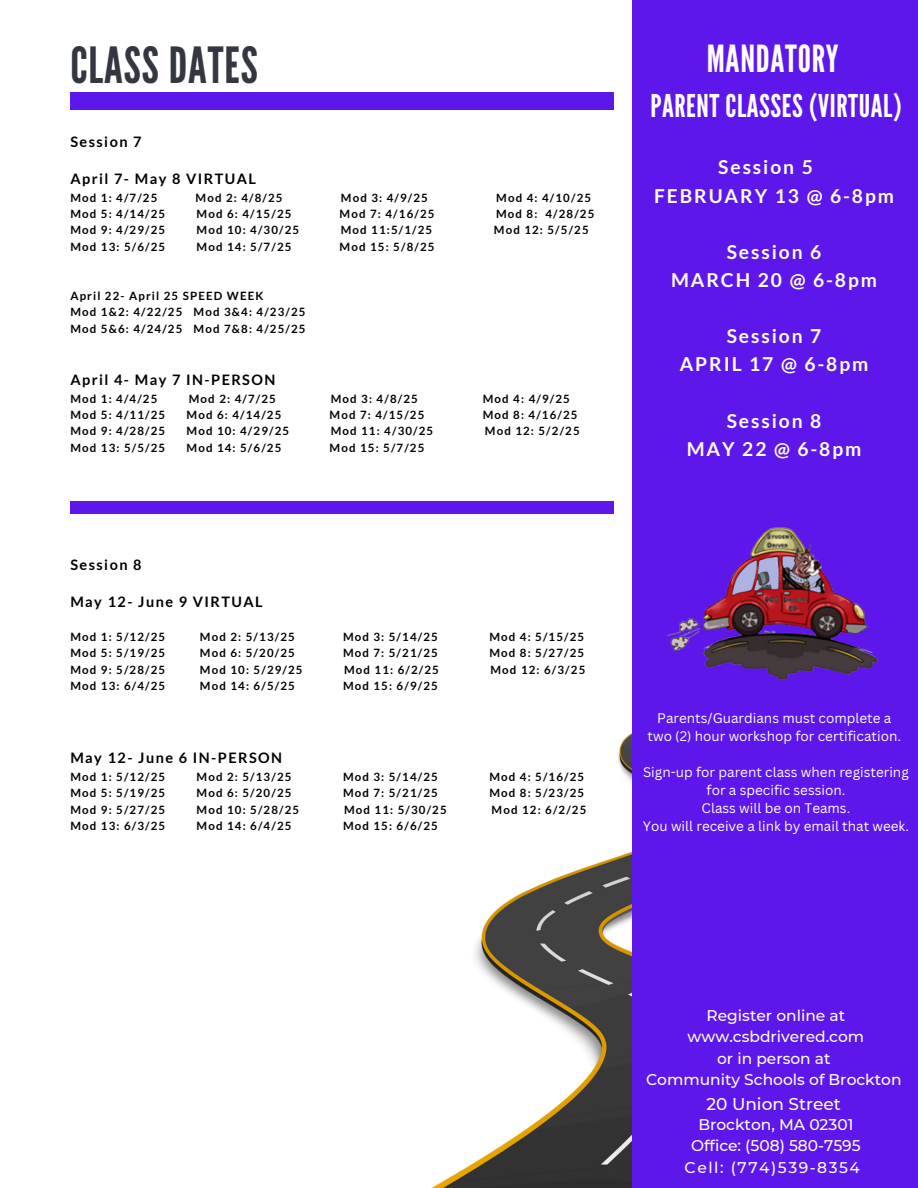
<style>
.page{position:relative;width:918px;height:1188px;background:#fff}
.page>*{position:absolute;margin:0;border:0;box-sizing:border-box;transform-origin:0 0}
.t1{font:49.8px "League Gothic";letter-spacing:.02em;color:#343741}
.t2{font:37.35px "League Gothic";letter-spacing:.02em;color:#fff}
.t3{font:31.35px "League Gothic";letter-spacing:.02em;color:#fff}
.t4{font:700 19.2px/28.2px "Lato";letter-spacing:.1em;color:#fffff9;text-align:center}
.t5{font:500 16.95px "Montserrat";color:#fff}
.t6{font:500 15.45px/21.3px "Montserrat";color:#fff;text-align:center}
.t7{font:700 14.4px "Lato";letter-spacing:.1em;color:#020100}
.t8{font:13.5px/18px "Canva Sans";color:#fff;text-align:center}
.t9{font:700 11.4px/16.4px "Lato";letter-spacing:.1em;color:#020100}
</style>
<div class="page">
<img style="left:431px;top:733px;width:201px;height:455px">
<div style="left:632px;top:0;width:286px;height:1188px;background:#5e17eb"></div>
<img style="left:667px;top:527px;width:211px;height:153px">
<div style="left:70px;top:92px;width:544px;height:17px;background:#5e17eb"></div>
<div style="left:70px;top:501px;width:544px;height:13px;background:#5e17eb"></div>
<p class="t1" style="left:70px;top:37px;width:189px">CLASS DATES</p>
<p class="t7" style="left:70px;top:133px;width:73px">Session 7</p>
<h2 class="t7" style="left:70px;top:170px;width:187px">April 7- May 8 VIRTUAL</h2>
<h3 class="t9" style="left:70px;top:189px;width:89px">Mod 1: 4/7/25</h3>
<h3 class="t9" style="left:196px;top:189px;width:89px">Mod 2: 4/8/25</h3>
<h3 class="t9" style="left:341px;top:189px;width:89px">Mod 3: 4/9/25</h3>
<h3 class="t9" style="left:496px;top:189px;width:96px">Mod 4: 4/10/25</h3>
<h3 class="t9" style="left:70px;top:205px;width:96px">Mod 5: 4/14/25</h3>
<h3 class="t9" style="left:197px;top:205px;width:96px">Mod 6: 4/15/25</h3>
<h3 class="t9" style="left:340px;top:205px;width:96px">Mod 7: 4/16/25</h3>
<h3 class="t9" style="left:496px;top:205px;width:43px">Mod 8:</h3>
<h3 class="t9" style="left:545px;top:205px;width:51px">4/28/25</h3>
<h3 class="t9" style="left:70px;top:222px;width:96px">Mod 9: 4/29/25</h3>
<h3 class="t9" style="left:197px;top:222px;width:104px">Mod 10: 4/30/25</h3>
<h3 class="t9" style="left:341px;top:222px;width:93px">Mod 11:5/1/25</h3>
<h3 class="t9" style="left:494px;top:222px;width:96px">Mod 12: 5/5/25</h3>
<h3 class="t9" style="left:70px;top:238px;width:96px">Mod 13: 5/6/25</h3>
<h3 class="t9" style="left:197px;top:238px;width:96px">Mod 14: 5/7/25</h3>
<p class="t9" style="left:340px;top:238px;width:96px">Mod 15: 5/8/25</p>
<p class="t9" style="left:70px;top:287px;width:237px">April 22- April 25 SPEED WEEK<br>Mod 1&amp;2: 4/22/25 Mod 3&amp;4: 4/23/25</p>
<h5 class="t9" style="left:70px;top:320px;width:113px">Mod 5&amp;6: 4/24/25</h5>
<h5 class="t9" style="left:194px;top:320px;width:113px">Mod 7&amp;8: 4/25/25</h5>
<h5 class="t7" style="left:70px;top:371px;width:207px">April 4- May 7 IN-PERSON</h5>
<h5 class="t9" style="left:70px;top:390px;width:89px">Mod 1: 4/4/25</h5>
<h4 class="t9" style="left:189px;top:390px;width:89px">Mod 2: 4/7/25</h4>
<h4 class="t9" style="left:331px;top:390px;width:89px">Mod 3: 4/8/25</h4>
<h4 class="t9" style="left:483px;top:390px;width:89px">Mod 4: 4/9/25</h4>
<h4 class="t9" style="left:70px;top:406px;width:96px">Mod 5: 4/11/25</h4>
<h1 class="t9" style="left:187px;top:406px;width:96px">Mod 6: 4/14/25</h1>
<h1 class="t9" style="left:330px;top:406px;width:96px">Mod 7: 4/15/25</h1>
<h1 class="t9" style="left:483px;top:406px;width:96px">Mod 8: 4/16/25</h1>
<h1 class="t9" style="left:70px;top:423px;width:96px">Mod 9: 4/28/25</h1>
<h4 class="t9" style="left:187px;top:423px;width:104px">Mod 10: 4/29/25</h4>
<h4 class="t9" style="left:331px;top:423px;width:104px">Mod 11: 4/30/25</h4>
<h4 class="t9" style="left:485px;top:423px;width:96px">Mod 12: 5/2/25</h4>
<h4 class="t9" style="left:70px;top:439px;width:96px">Mod 13: 5/5/25</h4>
<p class="t9" style="left:187px;top:439px;width:96px">Mod 14: 5/6/25</p>
<p class="t9" style="left:330px;top:439px;width:96px">Mod 15: 5/7/25</p>
<p class="t7" style="left:70px;top:555px;width:73px">Session 8</p>
<p class="t7" style="left:70px;top:593px;width:194px">May 12- June 9 VIRTUAL</p>
<p class="t9" style="left:70px;top:628px;width:96px">Mod 1: 5/12/25</p>
<p class="t9" style="left:200px;top:628px;width:96px">Mod 2: 5/13/25</p>
<p class="t9" style="left:343px;top:628px;width:96px">Mod 3: 5/14/25</p>
<p class="t9" style="left:489px;top:628px;width:96px">Mod 4: 5/15/25</p>
<p class="t9" style="left:70px;top:645px;width:96px">Mod 5: 5/19/25</p>
<p class="t9" style="left:200px;top:645px;width:96px">Mod 6: 5/20/25</p>
<p class="t9" style="left:343px;top:645px;width:96px">Mod 7: 5/21/25</p>
<p class="t9" style="left:489px;top:645px;width:96px">Mod 8: 5/27/25</p>
<p class="t9" style="left:70px;top:661px;width:96px">Mod 9: 5/28/25</p>
<p class="t9" style="left:200px;top:661px;width:104px">Mod 10: 5/29/25</p>
<p class="t9" style="left:344px;top:661px;width:96px">Mod 11: 6/2/25</p>
<p class="t9" style="left:490px;top:661px;width:96px">Mod 12: 6/3/25</p>
<p class="t9" style="left:70px;top:677px;width:96px">Mod 13: 6/4/25</p>
<p class="t9" style="left:200px;top:677px;width:96px">Mod 14: 6/5/25</p>
<p class="t9" style="left:343px;top:677px;width:96px">Mod 15: 6/9/25</p>
<p class="t7" style="left:70px;top:749px;width:213px">May 12- June 6 IN-PERSON</p>
<p class="t9" style="left:70px;top:768px;width:96px">Mod 1: 5/12/25</p>
<p class="t9" style="left:197px;top:768px;width:96px">Mod 2: 5/13/25</p>
<p class="t9" style="left:343px;top:768px;width:96px">Mod 3: 5/14/25</p>
<p class="t9" style="left:489px;top:768px;width:96px">Mod 4: 5/16/25</p>
<p class="t9" style="left:70px;top:785px;width:96px">Mod 5: 5/19/25</p>
<p class="t9" style="left:197px;top:785px;width:96px">Mod 6: 5/20/25</p>
<p class="t9" style="left:343px;top:785px;width:96px">Mod 7: 5/21/25</p>
<p class="t9" style="left:489px;top:785px;width:96px">Mod 8: 5/23/25</p>
<p class="t9" style="left:70px;top:801px;width:96px">Mod 9: 5/27/25</p>
<p class="t9" style="left:197px;top:801px;width:104px">Mod 10: 5/28/25</p>
<p class="t9" style="left:344px;top:801px;width:104px">Mod 11: 5/30/25</p>
<p class="t9" style="left:492px;top:801px;width:96px">Mod 12: 6/2/25</p>
<p class="t9" style="left:70px;top:817px;width:96px">Mod 13: 6/3/25</p>
<p class="t9" style="left:197px;top:817px;width:96px">Mod 14: 6/4/25</p>
<p class="t9" style="left:343px;top:817px;width:96px">Mod 15: 6/6/25</p>
<p class="t2" style="left:707px;top:37px;width:133px">MANDATORY</p>
<p class="t3" style="left:650px;top:88px;width:253px">PARENT CLASSES (VIRTUAL)</p>
<h4 class="t4" style="left:654px;top:153px;width:241px;text-align:left;text-indent:64px">Session 5<br>FEBRUARY 13 @ 6-8pm</h4>
<h4 class="t4" style="left:671px;top:237px;width:207px">Session 6<br>MARCH 20 @ 6-8pm</h4>
<p class="t4" style="left:680px;top:322px;width:190px">Session 7<br>APRIL 17 @ 6-8pm</p>
<p class="t4" style="left:687px;top:406px;width:176px">Session 8<br>MAY 22 @ 6-8pm</p>
<p class="t8" style="left:648px;top:709px;width:255px">Parents/Guardians must complete a two (2) hour workshop for certification.</p>
<p class="t8" style="left:643px;top:763px;width:267px">Sign-up for parent class when registering for a specific session.</p>
<p class="t8" style="left:643px;top:799px;width:268px">Class will be on Teams.<br>You will receive a link by email that week.</p>
<p class="t6" style="left:646px;top:1005px;width:257px">Register online at www.csbdrivered.com<br>or in person at<br>Community Schools of Brockton</p>
<p class="t5" style="left:706px;top:1093px;width:136px">20 Union Street</p>
<p class="t6" style="left:685px;top:1114px;width:178px">Brockton, MA 02301<br>Office: (508) 580-7595<br>Cell: (774)539-8354</p>
</div>
